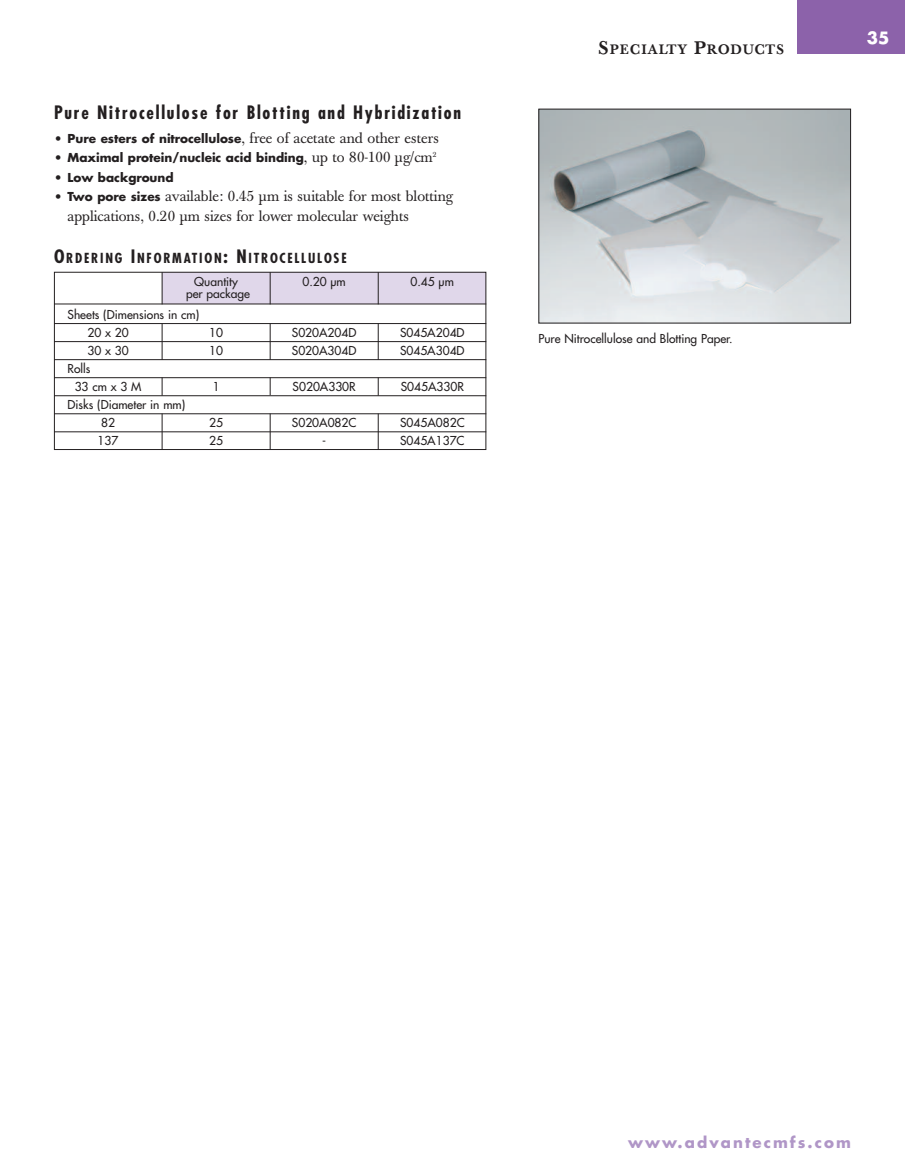
<style>
.page{position:relative;width:905px;height:1175px;background:#fff}
.page>*{position:absolute;margin:0;border:0;box-sizing:border-box;transform-origin:0 0}
.t1{font:700 condensed 18px "Futura";letter-spacing:.1em;color:#231f20}
.t2{font:700 16.5px "Futura";color:#fff}
.t3{font:15px/19.5px "Baskerville";color:#231f20}
.t4{font:700 15px "Futura";letter-spacing:.135em;color:#b096c7}
.t5{font:700 condensed 13.5px "Futura";letter-spacing:.13em;color:#231f20}
.t6{font:500 13.5px "Baskerville";letter-spacing:.085em;color:#231f20}
.t7{font:12px/18px "Futura";color:#231f20}
.t8{font:700 12px "Futura";color:#231f20}
.s1{font-family:"Futura";font-weight:700;font-size:12px}
.s2{font-family:"Baskerville";font-weight:400;font-size:15px}
.s3{font-size:18px}
</style>
<div class="page">
<div style="left:162px;top:272px;width:324px;height:32px;background:#e0d7ea"></div>
<div style="left:796px;top:0;width:108px;height:54px;background:#8c62aa"></div>
<img style="left:540px;top:111px;width:308px;height:210px">
<hr style="left:54px;top:303px;width:432px;height:1px;background:#231f20">
<hr style="left:54px;top:323px;width:432px;height:1px;background:#231f20">
<hr style="left:54px;top:341px;width:432px;height:1px;background:#231f20">
<hr style="left:54px;top:359px;width:432px;height:1px;background:#231f20">
<hr style="left:54px;top:377px;width:432px;height:1px;background:#231f20">
<hr style="left:54px;top:395px;width:432px;height:1px;background:#231f20">
<hr style="left:54px;top:413px;width:432px;height:1px;background:#231f20">
<hr style="left:54px;top:431px;width:432px;height:1px;background:#231f20">
<hr style="left:162px;top:272px;width:1px;height:32px;background:#231f20">
<hr style="left:270px;top:272px;width:1px;height:32px;background:#231f20">
<hr style="left:378px;top:272px;width:1px;height:32px;background:#231f20">
<svg style="left:162px;top:377px;width:1px;height:18px"></svg>
<svg style="left:270px;top:377px;width:1px;height:18px"></svg>
<svg style="left:378px;top:377px;width:1px;height:18px"></svg>
<hr style="left:162px;top:413px;width:1px;height:37px;background:#231f20">
<hr style="left:270px;top:413px;width:1px;height:37px;background:#231f20">
<hr style="left:378px;top:413px;width:1px;height:37px;background:#231f20">
<hr style="left:162px;top:323px;width:1px;height:37px;background:#231f20">
<hr style="left:270px;top:323px;width:1px;height:37px;background:#231f20">
<hr style="left:378px;top:323px;width:1px;height:37px;background:#231f20">
<div style="left:54px;top:272px;width:432px;height:178px;border:1px solid #231f20"></div>
<h1 class="t1" style="left:54px;top:104px;width:408px">Pure Nitrocellulose for Blotting and Hybridization</h1>
<p class="t3" style="left:54px;top:130px;width:386px"><span class="s1">• Pure esters of nitrocellulose</span>, free of acetate and other esters</p>
<p class="t8" style="left:54px;top:152px;width:384px">• Maximal protein/nucleic acid binding<span class="s2">, up to 80-100 µg/cm</span><sup>2</sup></p>
<p class="t8" style="left:54px;top:172px;width:121px">• Low background</p>
<p class="t3" style="left:68px;top:188px;width:387px;text-indent:-14px"><span class="s1">• Two pore sizes</span> available: 0.45 µm is suitable for most blotting applications, 0.20 µm sizes for lower molecular weights</p>
<p class="t5" style="left:54px;top:252px;width:294px"><span class="s3">O</span>RDERING <span class="s3">I</span>NFORMATION<span class="s3">: N</span>ITROCELLULOSE</p>
<p class="t7" style="left:194px;top:273px;width:45px">Quantity</p>
<p class="t7" style="left:302px;top:273px;width:45px">0.20 µm</p>
<p class="t7" style="left:410px;top:273px;width:45px">0.45 µm</p>
<p class="t7" style="left:68px;top:284px;width:184px;line-height:21px;text-indent:118px">per package<br>Sheets (Dimensions in cm)</p>
<p class="t7" style="left:87px;top:324px;width:43px">20 x 20</p>
<p class="t7" style="left:209px;top:324px;width:15px">10</p>
<p class="t7" style="left:292px;top:324px;width:66px">S020A204D</p>
<p class="t7" style="left:400px;top:324px;width:66px">S045A204D</p>
<p class="t7" style="left:87px;top:342px;width:43px">30 x 30</p>
<p class="t7" style="left:209px;top:342px;width:15px">10</p>
<p class="t7" style="left:292px;top:342px;width:66px">S020A304D</p>
<p class="t7" style="left:400px;top:342px;width:66px">S045A304D</p>
<p class="t7" style="left:75px;top:360px;width:68px;text-indent:-7px">Rolls<br>33 cm x 3 M</p>
<p class="t7" style="left:213px;top:378px;width:8px">1</p>
<p class="t7" style="left:292px;top:378px;width:65px">S020A330R</p>
<p class="t7" style="left:401px;top:378px;width:65px">S045A330R</p>
<p class="t7" style="left:101px;top:396px;width:86px;text-indent:-34px">Disks (Diameter in mm)<br>82</p>
<p class="t7" style="left:209px;top:414px;width:15px">25</p>
<p class="t7" style="left:292px;top:414px;width:66px">S020A082C</p>
<p class="t7" style="left:400px;top:414px;width:66px">S045A082C</p>
<p class="t7" style="left:98px;top:432px;width:22px">137</p>
<p class="t7" style="left:209px;top:432px;width:15px">25</p>
<p class="t7" style="left:322px;top:432px;width:5px">-</p>
<p class="t7" style="left:400px;top:432px;width:66px">S045A137C</p>
<p class="t6" style="left:598px;top:45px;width:187px"><span class="s3">S</span>PECIALTY <span class="s3">P</span>RODUCTS</p>
<p class="t7" style="left:538px;top:330px;width:196px">Pure Nitrocellulose and Blotting Paper.</p>
<h2 class="t2" style="left:866px;top:31px;width:24px">35</h2>
<p class="t4" style="left:628px;top:1135px;width:224px">www.advantecmfs.com</p>
</div>
